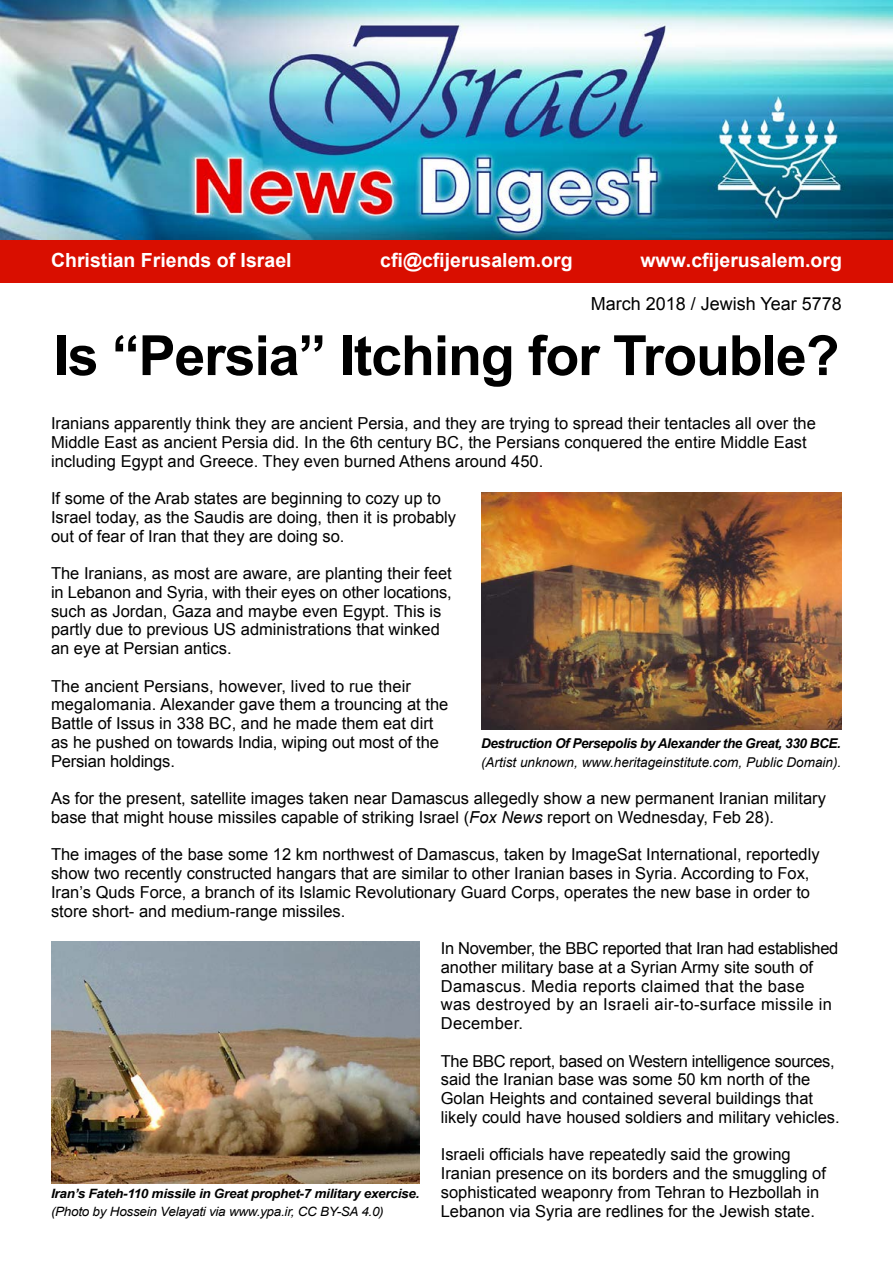
<style>
.page{position:relative;width:893px;height:1263px;background:#fff}
.page>*{position:absolute;margin:0;border:0;box-sizing:border-box;transform-origin:0 0}
.t1{font:700 55.5px "Arial";letter-spacing:-.02em;color:#000}
.t2{font:700 19.5px "Arial";color:#fff}
.t3{font:18px "Arial";color:#000}
.t4{font:16.5px/18.8px "Arial";color:#000}
.t5{font:16.5px/18.8px "Arial";letter-spacing:.02em;color:#000}
.t6{font:italic 13.5px "Arial";color:#000}
.t7{font:italic 700 13.5px "Arial";letter-spacing:-.03em;color:#000}
.t8{font:italic 700 12.9px "Arial";letter-spacing:-.02em;color:#000;scale:1.05 1}
.t9{font:italic 12.9px "Arial";letter-spacing:-.02em;color:#000;scale:1.05 1}
.s1{font-style:italic}
</style>
<div class="page">
<img style="left:481px;top:492px;width:361px;height:237px">
<img style="left:0;top:0;width:892px;height:240px">
<div style="left:0;top:240px;width:893px;height:43px;background:#d90e00"></div>
<img style="left:51px;top:941px;width:368px;height:242px">
<p class="t2" style="left:51px;top:247px;width:242px">Christian Friends of Israel</p>
<p class="t2" style="left:380px;top:247px;width:194px">cfi@cfijerusalem.org</p>
<p class="t2" style="left:640px;top:247px;width:203px">www.cfijerusalem.org</p>
<p class="t3" style="left:591px;top:292px;width:253px">March 2018 / Jewish Year 5778</p>
<h1 class="t1" style="left:54px;top:319px;width:787px">Is “Persia” Itching for Trouble?</h1>
<p class="t4" style="left:51px;top:414px;width:766px">Iranians apparently think they are ancient Persia, and they are trying to spread their tentacles all over the<br>Middle East as ancient Persia did. In the 6th century BC, the Persians conquered the entire Middle East including Egypt and Greece. They even burned Athens around 450.</p>
<p class="t4" style="left:51px;top:489px;width:407px">If some of the Arab states are beginning to cozy up to<br>Israel today, as the Saudis are doing, then it is probably out of fear of Iran that they are doing so.</p>
<p class="t4" style="left:51px;top:564px;width:402px">The Iranians, as most are aware, are planting their feet in Lebanon and Syria, with their eyes on other locations, such as Jordan, Gaza and maybe even Egypt. This is partly due to previous US administrations that winked an eye at Persian antics.</p>
<p class="t4" style="left:51px;top:676px;width:399px">The ancient Persians, however, lived to rue their megalomania. Alexander gave them a trouncing at the Battle of Issus in 338 BC, and he made them eat dirt as he pushed on towards India, wiping out most of the Persian holdings.</p>
<p class="t4" style="left:51px;top:789px;width:776px">As for the present, satellite images taken near Damascus allegedly show a new permanent Iranian military base that might house missiles capable of striking Israel (<span class="s1">Fox News</span> report on Wednesday, Feb 28).</p>
<p class="t4" style="left:51px;top:845px;width:770px">The images of the base some 12 km northwest of Damascus, taken by ImageSat International, reportedly show two recently constructed hangars that are similar to other Iranian bases in Syria. According to Fox, Iran’s Quds Force, a branch of its Islamic Revolutionary Guard Corps, operates the new base in order to store short- and medium-range missiles.</p>
<p class="t5" style="left:441px;top:939px;width:399px">In November, the BBC reported that Iran had established another military base at a Syrian Army site south of Damascus. Media reports claimed that the base was destroyed by an Israeli air-to-surface missile in December.</p>
<p class="t4" style="left:441px;top:1051px;width:400px">The BBC report, based on Western intelligence sources, said the Iranian base was some 50 km north of the Golan Heights and contained several buildings that likely could have housed soldiers and military vehicles.</p>
<p class="t4" style="left:441px;top:1145px;width:387px">Israeli officials have repeatedly said the growing Iranian presence on its borders and the smuggling of sophisticated weaponry from Tehran to Hezbollah in Lebanon via Syria are redlines for the Jewish state.</p>
<p class="t7" style="left:481px;top:734px;width:361px">Destruction Of Persepolis by Alexander the Great, 330 BCE.</p>
<p class="t6" style="left:481px;top:753px;width:362px">(Artist unknown, www.heritageinstitute.com, Public Domain).</p>
<p class="t8" style="left:51px;top:1185px;width:352px">Iran’s Fateh-110 missile in Great prophet-7 military exercise.</p>
<p class="t9" style="left:51px;top:1203px;width:318px">(Photo by Hossein Velayati via www.ypa.ir, CC BY-SA 4.0)</p>
</div>
